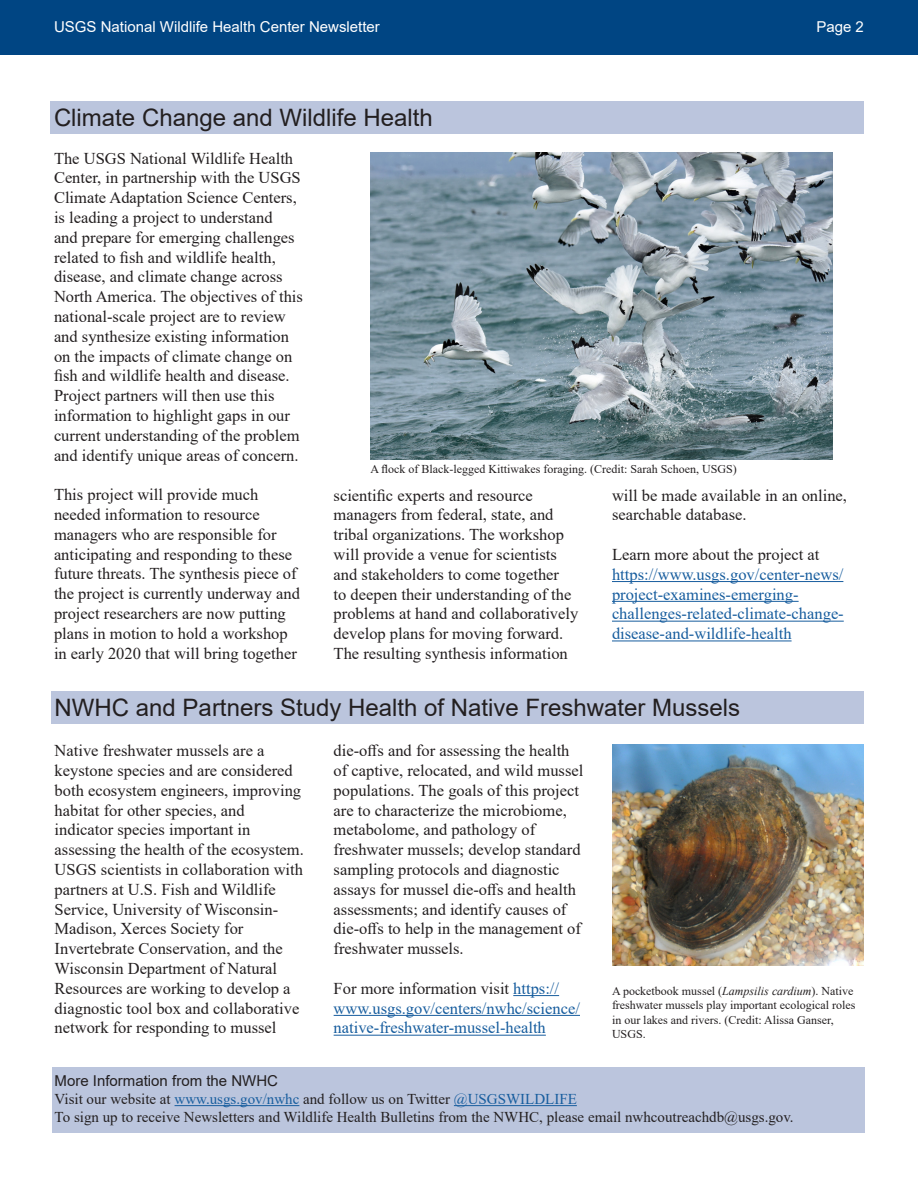
<style>
.page{position:relative;width:918px;height:1188px;background:#fff}
.page>*{position:absolute;margin:0;border:0;box-sizing:border-box;transform-origin:0 0}
.Paragraph_Style_1{font:24px "Arial";color:#231f20}
.t1{font:16.5px/19.8px "Times New Roman";color:#231f20}
.t2{font:16.5px/19.8px "Times New Roman";color:#175d9e}
.t3{font:15px "Times New Roman";color:#231f20}
.Paragraph_Style_1-2{font:15px "Arial";color:#fff}
.t4{font:15px "Arial";color:#231f20}
.Photo_caption{font:12px/14.4px "Times New Roman";color:#231f20}
.s1{color:#231f20}
.s2{font-style:italic}
.s3{color:#175d9e}
</style>
<div class="page">
<div style="left:51px;top:692px;width:813px;height:32px;background:#bbc5dd"></div>
<div style="left:50px;top:102px;width:814px;height:32px;background:#bbc5dd"></div>
<div style="left:1px;top:0;width:917px;height:55px;background:#004583"></div>
<hr style="left:612px;top:581px;width:231px;height:1px;background:#175d9e">
<hr style="left:612px;top:601px;width:187px;height:1px;background:#175d9e">
<hr style="left:612px;top:621px;width:232px;height:1px;background:#175d9e">
<hr style="left:612px;top:641px;width:180px;height:1px;background:#175d9e">
<hr style="left:513px;top:995px;width:46px;height:1px;background:#175d9e">
<hr style="left:334px;top:1015px;width:246px;height:1px;background:#175d9e">
<hr style="left:334px;top:1035px;width:212px;height:1px;background:#175d9e">
<img style="left:612px;top:745px;width:252px;height:221px">
<img style="left:370px;top:152px;width:463px;height:308px">
<div style="left:52px;top:1067px;width:813px;height:66px;background:#bbc5dd"></div>
<hr style="left:175px;top:1105px;width:124px;height:1px;background:#175d9e">
<hr style="left:454px;top:1105px;width:123px;height:1px;background:#175d9e">
<p class="Paragraph_Style_1-2" style="left:54px;top:17px;width:327px">USGS National Wildlife Health Center Newsletter</p>
<p class="Paragraph_Style_1-2" style="left:816px;top:17px;width:49px">Page 2</p>
<p class="Paragraph_Style_1" style="left:54px;top:101px;width:380px">Climate Change and Wildlife Health</p>
<p class="t1" style="left:54px;top:148px;width:250px">The USGS National Wildlife Health Center, in partnership with the USGS Climate Adaptation Science Centers, is leading a project to understand<br>and prepare for emerging challenges related to fish and wildlife health, disease, and climate change across North America. The objectives of this national-scale project are to review and synthesize existing information on the impacts of climate change on fish and wildlife health and disease.<br>Project partners will then use this information to highlight gaps in our current understanding of the problem and identify unique areas of concern.</p>
<p class="t1" style="left:54px;top:484px;width:248px">This project will provide much needed information to resource managers who are responsible for anticipating and responding to these future threats. The synthesis piece of the project is currently underway and project researchers are now putting plans in motion to hold a workshop in early 2020 that will bring together</p>
<p class="Photo_caption" style="left:370px;top:462px;width:368px">A flock of Black-legged Kittiwakes foraging. (Credit: Sarah Schoen, USGS)</p>
<p class="t1" style="left:334px;top:485px;width:246px">scientific experts and resource managers from federal, state, and tribal organizations. The workshop will provide a venue for scientists and stakeholders to come together<br>to deepen their understanding of the problems at hand and collaboratively develop plans for moving forward.<br>The resulting synthesis information</p>
<p class="t1" style="left:612px;top:485px;width:237px">will be made available in an online, searchable database.</p>
<p class="t2" style="left:612px;top:544px;width:233px"><span class="s1">Learn more about the project at </span>https://www.usgs.gov/center-news/ project-examines-emerging&shy;challenges-related-climate-change&shy;disease-and-wildlife-health</p>
<p class="Paragraph_Style_1" style="left:55px;top:691px;width:687px">NWHC and Partners Study Health of Native Freshwater Mussels</p>
<p class="t1" style="left:55px;top:740px;width:251px">Native freshwater mussels are a keystone species and are considered both ecosystem engineers, improving habitat for other species, and indicator species important in assessing the health of the ecosystem.<br>USGS scientists in collaboration with partners at U.S. Fish and Wildlife Service, University of Wisconsin-Madison, Xerces Society for Invertebrate Conservation, and the Wisconsin Department of Natural Resources are working to develop a diagnostic tool box and collaborative network for responding to mussel</p>
<p class="t1" style="left:334px;top:740px;width:251px">die-offs and for assessing the health of captive, relocated, and wild mussel populations. The goals of this project are to characterize the microbiome, metabolome, and pathology of freshwater mussels; develop standard sampling protocols and diagnostic assays for mussel die-offs and health assessments; and identify causes of die-offs to help in the management of freshwater mussels.</p>
<p class="t2" style="left:334px;top:978px;width:248px"><span class="s1">For more information visit</span> https:// www.usgs.gov/centers/nwhc/science/ native-freshwater-mussel-health</p>
<p class="Photo_caption" style="left:612px;top:983px;width:245px">A pocketbook mussel (<span class="s2">Lampsilis cardium</span>). Native freshwater mussels play important ecological roles in our lakes and rivers. (Credit: Alissa Ganser, USGS.</p>
<p class="t4" style="left:55px;top:1070px;width:225px">More Information from the NWHC</p>
<p class="t3" style="left:55px;top:1088px;width:524px">Visit our website at <span class="s3">www.usgs.gov/nwhc</span> and follow us on Twitter <span class="s3">@USGSWILDLIFE</span></p>
<p class="t3" style="left:55px;top:1106px;width:741px">To sign up to receive Newsletters and Wildlife Health Bulletins from the NWHC, please email nwhcoutreachdb@usgs.gov.</p>
</div>
